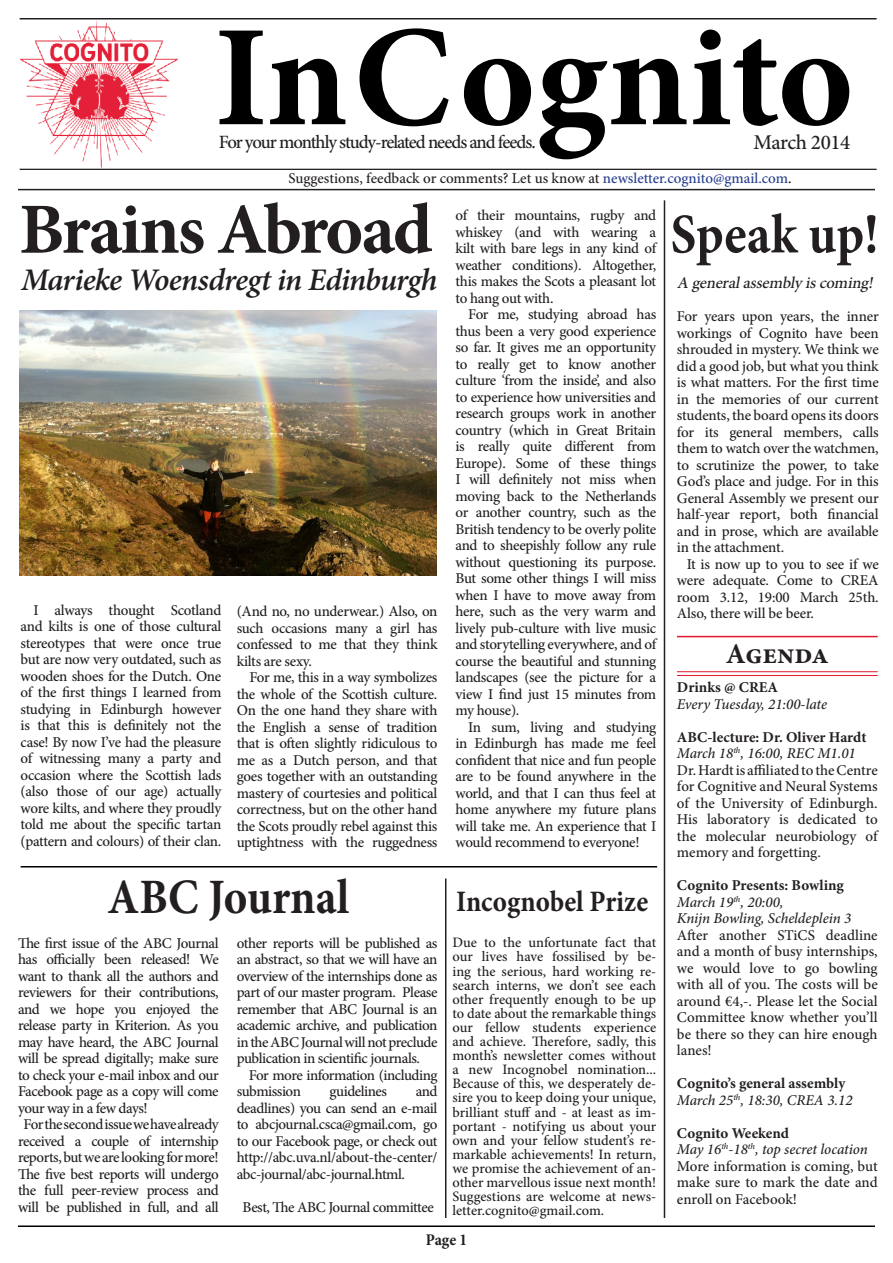
<style>
.page{position:relative;width:893px;height:1263px;background:#fff}
.page>*{position:absolute;margin:0;border:0;box-sizing:border-box;transform-origin:0 0}
.t1{font:700 144px "Minion Pro";color:#000}
.t2{font:700 72px "Minion Pro";color:#231f20}
.t3{font:700 56.1px "Minion Pro";color:#231f20;scale:.91 1}
.t4{font:700 49.5px "Minion Pro";color:#231f20;scale:.91 1}
.t5{font:italic 600 31.5px "Minion Pro";letter-spacing:-.025em;color:#231f20}
.t6{font:700 29.7px "Minion Pro";color:#231f20;scale:.91 1}
.Title_sidebar{font:700 28.5px "Minion Pro";color:#231f20}
.Body{font:500 21px "Minion Pro";letter-spacing:-.025em;color:#231f20}
.t7{font:500 18.75px "Minion Pro";letter-spacing:-.06em;color:#231f20}
.Body_first_line{font:italic 500 16.5px "Minion Pro";color:#231f20}
.t8{font:700 condensed 16.5px "Minion Pro";color:#231f20}
.Body-2{font:500 15px/16.5px "Minion Pro";letter-spacing:-.02em;color:#231f20;text-align:justify}
.Body_first_line-2{font:500 15px/16.5px "Minion Pro";letter-spacing:-.03em;color:#231f20;text-align:justify}
.Text_header{font:500 15px/16.5px "Minion Pro";letter-spacing:-.005em;color:#231f20;text-align:justify}
.Body_sidebar{font:500 15px/16.5px "Minion Pro";letter-spacing:-.005em;color:#231f20;text-align:justify}
.Text_header-2{font:italic 500 15px "Minion Pro";letter-spacing:-.005em;color:#231f20}
.Body-3{font:500 15px "Minion Pro";color:#231f20}
.Text_header-3{font:700 15px "Minion Pro";color:#231f20}
.Body_sidebar-2{font:700 15px "Minion Pro";color:#231f20}
.Body_sidebar-3{font:italic 500 15px "Minion Pro";letter-spacing:-.005em;color:#231f20}
.Text_header_first{font:700 15px "Minion Pro";color:#231f20}
.t9{font:500 14.4px/14.1px "Minion Pro";color:#231f20;text-align:justify}
.s1{color:#253f8e}
.s2{color:#000}
</style>
<div class="page">
<img style="left:20px;top:20px;width:159px;height:149px">
<hr style="left:664px;top:200px;width:1px;height:1018px;background:#231f20">
<hr style="left:18px;top:1225px;width:857px;height:2px;background:#000">
<hr style="left:20px;top:169px;width:857px;height:1px;background:#000">
<hr style="left:18px;top:189px;width:857px;height:1px;background:#231f20">
<hr style="left:20px;top:18px;width:857px;height:2px;background:#231f20">
<hr style="left:677px;top:636px;width:201px;height:1px;background:#e1192e">
<hr style="left:677px;top:671px;width:201px;height:1px;background:#e1192e">
<hr style="left:677px;top:675px;width:201px;height:1px;background:#e1192e">
<hr style="left:21px;top:866px;width:636px;height:1px;background:#000">
<img style="left:20px;top:311px;width:417px;height:265px">
<hr style="left:445px;top:878px;width:1px;height:340px;background:#231f20">
<h1 class="t1" style="left:214px;top:-23px;width:641px">InCognito</h1>
<p class="Body" style="left:753px;top:128px;width:98px">March 2014</p>
<p class="t7" style="left:219px;top:129px;width:318px">For your monthly study-related needs and feeds.</p>
<p class="Body-3" style="left:288px;top:168px;width:505px">Suggestions, feedback or comments? Let us know at <span class="s1">newsletter.cognito@gmail.com</span><span class="s2">.</span></p>
<p class="t2" style="left:19px;top:179px;width:415px">Brains Abroad</p>
<p class="t5" style="left:21px;top:258px;width:418px">Marieke Woensdregt in Edinburgh</p>
<p class="Body_first_line" style="left:677px;top:272px;width:201px">A generalassemblyiscoming!</p>
<p class="Body_first_line-2" style="left:677px;top:308px;width:203px">For years upon years, the inner workings of Cognito have been shrouded in mystery. We think we did a good job, but what you think is what matters. For the first time in the memories of our current students, the board opens its doors for its general members, calls them to watch over the watchmen, to scrutinize the power, to take God’s place and judge. For in this General Assembly we present our half-year report, both financial and in prose, which are available in the attachment.</p>
<p class="Body_first_line-2" style="left:677px;top:556px;width:203px;text-indent:10px">It is now up to you to see if we were adequate. Come to CREA room 3.12, 19:00 March 25th.<br>Also, there will be beer.</p>
<p class="Body-2" style="left:455px;top:207px;width:202px">of their mountains, rugby and whiskey (and with wearing a kilt with bare legs in any kind of weather conditions). Altogether, this makes the Scots a pleasant lot to hang out with.</p>
<p class="Body-2" style="left:455px;top:306px;width:202px;text-indent:13px">For me, studying abroad has thus been a very good experience so far. It gives me an opportunity to really get to know another culture ‘from the inside’, and also to experience how universities and research groups work in another country (which in Great Britain is really quite different from Europe). Some of these things I will definitely not miss when moving back to the Netherlands or another country, such as the British tendency to be overly polite and to sheepishly follow any rule without questioning its purpose.<br>But some other things I will miss when I have to move away from here, such as the very warm and lively pub-culture with live music and storytelling everywhere, and of course the beautiful and stunning landscapes (see the picture for a view I find just 15 minutes from my house).</p>
<p class="Body-2" style="left:455px;top:719px;width:202px;text-indent:13px">In sum, living and studying in Edinburgh has made me feel confident that nice and fun people are to be found anywhere in the world, and that I can thus feel at home anywhere my future plans will take me. An experience that I would recommend to everyone!</p>
<p class="t3" style="left:670px;top:195px;width:230px">Speak up!</p>
<p class="Body-2" style="left:21px;top:602px;width:202px;text-indent:13px">I always thought Scotland and kilts is one of those cultural stereotypes that were once true but are now very outdated, such as wooden shoes for the Dutch. One of the first things I learned from studying in Edinburgh however is that this is definitely not the case! By now I’ve had the pleasure of witnessing many a party and occasion where the Scottish lads (also those of our age) actually wore kilts, and where they proudly told me about the specific tartan (pattern and colours) of their clan.</p>
<p class="Body-2" style="left:237px;top:603px;width:202px">(And no, no underwear.) Also, on such occasions many a girl has confessed to me that they think kilts are sexy.</p>
<p class="Title_sidebar" style="left:726px;top:634px;width:105px">Agenda</p>
<p class="Text_header_first" style="left:677px;top:677px;width:103px">Drinks @ CREA</p>
<p class="Body_sidebar-3" style="left:677px;top:693px;width:152px">Every Tuesday, 21:00-late</p>
<p class="Body_sidebar-2" style="left:677px;top:726px;width:191px">ABC-lecture: Dr. Oliver Hardt</p>
<p class="Text_header-2" style="left:677px;top:743px;width:180px">March 18<sup>th</sup>, 16:00, REC M1.01</p>
<p class="Body_sidebar" style="left:677px;top:762px;width:202px">Dr. Hardt is affiliated to the Centre for Cognitive and Neural Systems of the University of Edinburgh.<br>His laboratory is dedicated to the molecular neurobiology of memory and forgetting.</p>
<p class="Text_header-3" style="left:677px;top:875px;width:168px">Cognito Presents: Bowling</p>
<p class="Text_header-2" style="left:677px;top:891px;width:108px">March 19<sup>th</sup>, 20:00,</p>
<p class="Text_header-2" style="left:677px;top:908px;width:176px">Knijn Bowling, Scheldeplein 3</p>
<p class="Text_header" style="left:677px;top:927px;width:202px">After another STiCS deadline and a month of busy internships, we would love to go bowling with all of you. The costs will be around €4,-. Please let the Social Committee know whether you’ll be there so they can hire enough lanes!</p>
<p class="Text_header-3" style="left:677px;top:1073px;width:170px">Cognito’s general assembly</p>
<p class="Text_header-2" style="left:677px;top:1089px;width:177px">March 25<sup>th</sup>, 18:30, CREA 3.12</p>
<p class="Text_header-3" style="left:677px;top:1122px;width:114px">Cognito Weekend</p>
<p class="Text_header-2" style="left:677px;top:1139px;width:192px">May 16<sup>th</sup>-18<sup>th</sup>, top secret location</p>
<p class="Text_header" style="left:677px;top:1158px;width:202px">More information is coming, but make sure to mark the date and enroll on Facebook!</p>
<p class="Body-2" style="left:237px;top:669px;width:202px;text-indent:13px">For me, this in a way symbolizes the whole of the Scottish culture.<br>On the one hand they share with the English a sense of tradition that is often slightly ridiculous to me as a Dutch person, and that goes together with an outstanding mastery of courtesies and political correctness, but on the other hand the Scots proudly rebel against this uptightness with the ruggedness</p>
<p class="t4" style="left:108px;top:863px;width:267px">ABC Journal</p>
<p class="t6" style="left:456px;top:880px;width:213px">Incognobel Prize</p>
<p class="Body_first_line-2" style="left:18px;top:935px;width:202px">The first issue of the ABC Journal has officially been released! We want to thank all the authors and reviewers for their contributions, and we hope you enjoyed the release party in Kriterion. As you may have heard, the ABC Journal will be spread digitally; make sure to check your e-mail inbox and our Facebook page as a copy will come your way in a few days!</p>
<p class="Body_first_line-2" style="left:18px;top:1116px;width:202px;text-align:center">For the second issue we have already received a couple of internship reports, but we are looking for more!<br>The five best reports will undergo the full peer-review process and will be published in full, and all</p>
<p class="t9" style="left:452px;top:936px;width:205px">Due to the unfortunate fact that our lives have fossilised by be&shy;ing the serious, hard working re&shy;search interns, we don’t see each other frequently enough to be up to date about the remarkable things our fellow students experience and achieve. Therefore, sadly, this month’s newsletter comes without a new Incognobel nomination...<br>Because of this, we desperately de&shy;sire you to keep doing your unique, brilliant stuff and - at least as im&shy;portant - notifying us about your own and your fellow student’s re&shy;markable achievements! In return, we promise the achievement of an&shy;other marvellous issue next month!<br>Suggestions are welcome at news&shy;letter.cognito@gmail.com.</p>
<p class="Body_first_line-2" style="left:237px;top:935px;width:202px">other reports will be published as an abstract, so that we will have an overview of the internships done as part of our master program. Please remember that ABC Journal is an academic archive, and publication in the ABC Journal will not preclude publication in scientific journals.</p>
<p class="Body_first_line-2" style="left:237px;top:1067px;width:202px;text-indent:12px">For more information (including submission</p>
<p class="Body_first_line-2" style="left:237px;top:1083px;width:202px;text-indent:179px">and deadlines) you can send an e-mail to abcjournal.csca@gmail.com, go to our Facebook page, or check out http://abc.uva.nl/about-the-center/ abc-journal/abc-journal.html.</p>
<p class="Body_first_line-2" style="left:243px;top:1199px;width:193px">Best, The ABC Journal committee</p>
<p class="Body_first_line-2" style="left:330px;top:1083px;width:59px">guidelines</p>
<p class="t8" style="left:426px;top:1228px;width:43px">Page 1</p>
</div>
